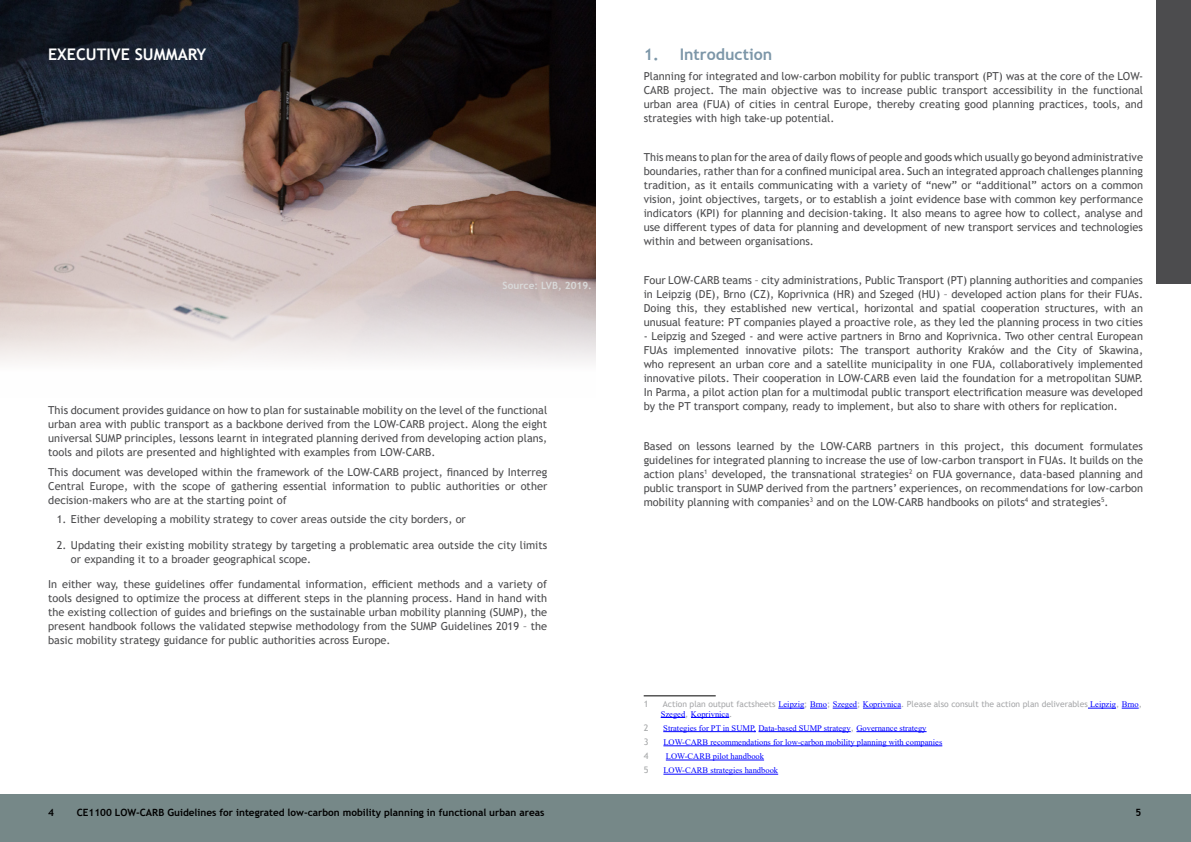
<style>
.page{position:relative;width:1191px;height:842px;background:#fff}
.page>*{position:absolute;margin:0;border:0;box-sizing:border-box;transform-origin:0 0}
.t1{font:700 16px "Trebuchet MS";color:#fff}
.t2{font:700 16px "Trebuchet MS";color:#7c96a8}
.t3{font:11px/14px "Trebuchet MS";color:#4c4c4e;text-align:justify}
.t4{font:700 10px "Trebuchet MS";color:#000}
.t5{font:700 10px "Trebuchet MS";color:#d9d9d9}
.t6{font:9px "Trebuchet MS";color:#a5a7a8}
.t7{font:8.5px "Times New Roman";color:#00f}
.t8{font:8.5px "Trebuchet MS";color:#a6a7a9}
.s1{font-family:"Times New Roman";color:#00f}
.s2{font-family:"Trebuchet MS";color:#a6a7a9}
</style>
<div class="page">
<img style="left:0;top:0;width:595px;height:362px">
<hr style="left:643px;top:695px;width:72px;height:1px;background:#000">
<svg style="left:778px;top:708px;width:26px;height:1px"></svg>
<svg style="left:810px;top:708px;width:47px;height:1px"></svg>
<hr style="left:863px;top:708px;width:38px;height:1px;background:#00f">
<svg style="left:1088px;top:708px;width:50px;height:1px"></svg>
<svg style="left:660px;top:717px;width:25px;height:1px"></svg>
<hr style="left:691px;top:717px;width:38px;height:1px;background:#00f">
<hr style="left:663px;top:731px;width:93px;height:1px;background:#00f">
<hr style="left:758px;top:731px;width:92px;height:1px;background:#00f">
<hr style="left:856px;top:731px;width:70px;height:1px;background:#00f">
<hr style="left:663px;top:746px;width:279px;height:1px;background:#00f">
<hr style="left:666px;top:760px;width:98px;height:1px;background:#00f">
<hr style="left:663px;top:774px;width:115px;height:1px;background:#00f">
<div style="left:1157px;top:0;width:34px;height:283px;background:#4c4c4e"></div>
<div style="left:0;top:794px;width:1191px;height:48px;background:#768888"></div>
<h1 class="t1" style="left:48px;top:44px;width:160px">EXECUTIVE SUMMARY</h1>
<p class="t5" style="left:502px;top:279px;width:91px">Source: LVB, 2019.</p>
<p class="t3" style="left:48px;top:403px;width:500px">This document provides guidance on how to plan for sustainable mobility on the level of the functional urban area with public transport as a backbone derived from the LOW-CARB project. Along the eight universal SUMP principles, lessons learnt in integrated planning derived from developing action plans, tools and pilots are presented and highlighted with examples from LOW-CARB.</p>
<p class="t3" style="left:48px;top:465px;width:500px">This document was developed within the framework of the LOW-CARB project, financed by Interreg Central Europe, with the scope of gathering essential information to public authorities or other decision-makers who are at the starting point of</p>
<p class="t3" style="left:57px;top:512px;width:411px">1. Either developing a mobility strategy to cover areas outside the city borders, or</p>
<p class="t3" style="left:71px;top:538px;width:478px;text-indent:-14px">2. Updating their existing mobility strategy by targeting a problematic area outside the city limits or expanding it to a broader geographical scope.</p>
<p class="t3" style="left:48px;top:577px;width:500px">In either way, these guidelines offer fundamental information, efficient methods and a variety of tools designed to optimize the process at different steps in the planning process. Hand in hand with the existing collection of guides and briefings on the sustainable urban mobility planning (SUMP), the present handbook follows the validated stepwise methodology from the SUMP Guidelines 2019 – the basic mobility strategy guidance for public authorities across Europe.</p>
<h1 class="t2" style="left:643px;top:44px;width:130px">1. Introduction</h1>
<p class="t3" style="left:643px;top:69px;width:501px">Planning for integrated and low-carbon mobility for public transport (PT) was at the core of the LOW-CARB project. The main objective was to increase public transport accessibility in the functional urban area (FUA) of cities in central Europe, thereby creating good planning practices, tools, and strategies with high take-up potential.</p>
<p class="t3" style="left:643px;top:150px;width:501px">This means to plan for the area of daily flows of people and goods which usually go beyond administrative boundaries, rather than for a confined municipal area. Such an integrated approach challenges planning tradition, as it entails communicating with a variety of “new” or “additional” actors on a common vision, joint objectives, targets, or to establish a joint evidence base with common key performance indicators (KPI) for planning and decision-taking. It also means to agree how to collect, analyse and use different types of data for planning and development of new transport services and technologies within and between organisations.</p>
<p class="t3" style="left:643px;top:273px;width:501px">Four LOW-CARB teams – city administrations, Public Transport (PT) planning authorities and companies in Leipzig (DE), Brno (CZ), Koprivnica (HR) and Szeged (HU) – developed action plans for their FUAs.<br>Doing this, they established new vertical, horizontal and spatial cooperation structures, with an unusual feature: PT companies played a proactive role, as they led the planning process in two cities</p>
<p class="t3" style="left:643px;top:329px;width:501px">- Leipzig and Szeged - and were active partners in Brno and Koprivnica. Two other central European FUAs implemented innovative pilots: The transport authority Kraków and the City of Skawina, who represent an urban core and a satellite municipality in one FUA, collaboratively implemented innovative pilots. Their cooperation in LOW-CARB even laid the foundation for a metropolitan SUMP.<br>In Parma, a pilot action plan for a multimodal public transport electrification measure was developed by the PT transport company, ready to implement, but also to share with others for replication.</p>
<p class="t3" style="left:643px;top:439px;width:501px">Based on lessons learned by the LOW-CARB partners in this project, this document formulates guidelines for integrated planning to increase the use of low-carbon transport in FUAs. It builds on the action plans<sup>1</sup> developed, the transnational strategies<sup>2</sup> on FUA governance, data-based planning and public transport in SUMP derived from the partners’ experiences, on recommendations for low-carbon mobility planning with companies<sup>3</sup> and on the LOW-CARB handbooks on pilots<sup>4</sup> and strategies<sup>5</sup>.</p>
<p class="t6" style="left:643px;top:698px;width:6px">1</p>
<p class="t8" style="left:663px;top:699px;width:480px">Action plan output factsheets <span class="s1">Leipzig</span>; <span class="s1">Brno</span>; <span class="s1">Szeged</span>; <span class="s1">Koprivnica</span>. Please also consult the action plan deliverables <span class="s1">Leipzig</span>, <span class="s1">Brno</span>,</p>
<p class="t7" style="left:660px;top:708px;width:73px">Szeged<span class="s2">,</span> Koprivnica<span class="s2">.</span></p>
<p class="t6" style="left:643px;top:722px;width:6px">2</p>
<p class="t7" style="left:663px;top:722px;width:265px">Strategies for PT in SUMP, Data-based SUMP strategy<span class="s2">,</span> Governance strategy</p>
<p class="t6" style="left:643px;top:736px;width:6px">3</p>
<p class="t7" style="left:663px;top:736px;width:280px">LOW-CARB recommendations for low-carbon mobility planning with companies</p>
<p class="t6" style="left:643px;top:750px;width:6px">4</p>
<p class="t7" style="left:666px;top:750px;width:100px">LOW-CARB pilot handbook</p>
<p class="t6" style="left:643px;top:764px;width:6px">5</p>
<p class="t7" style="left:663px;top:764px;width:116px">LOW-CARB strategies handbook</p>
<p class="t4" style="left:48px;top:806px;width:7px">4</p>
<p class="t4" style="left:77px;top:806px;width:469px">CE1100 LOW-CARB Guidelines for integrated low-carbon mobility planning in functional urban areas</p>
<p class="t4" style="left:1135px;top:806px;width:7px">5</p>
</div>
